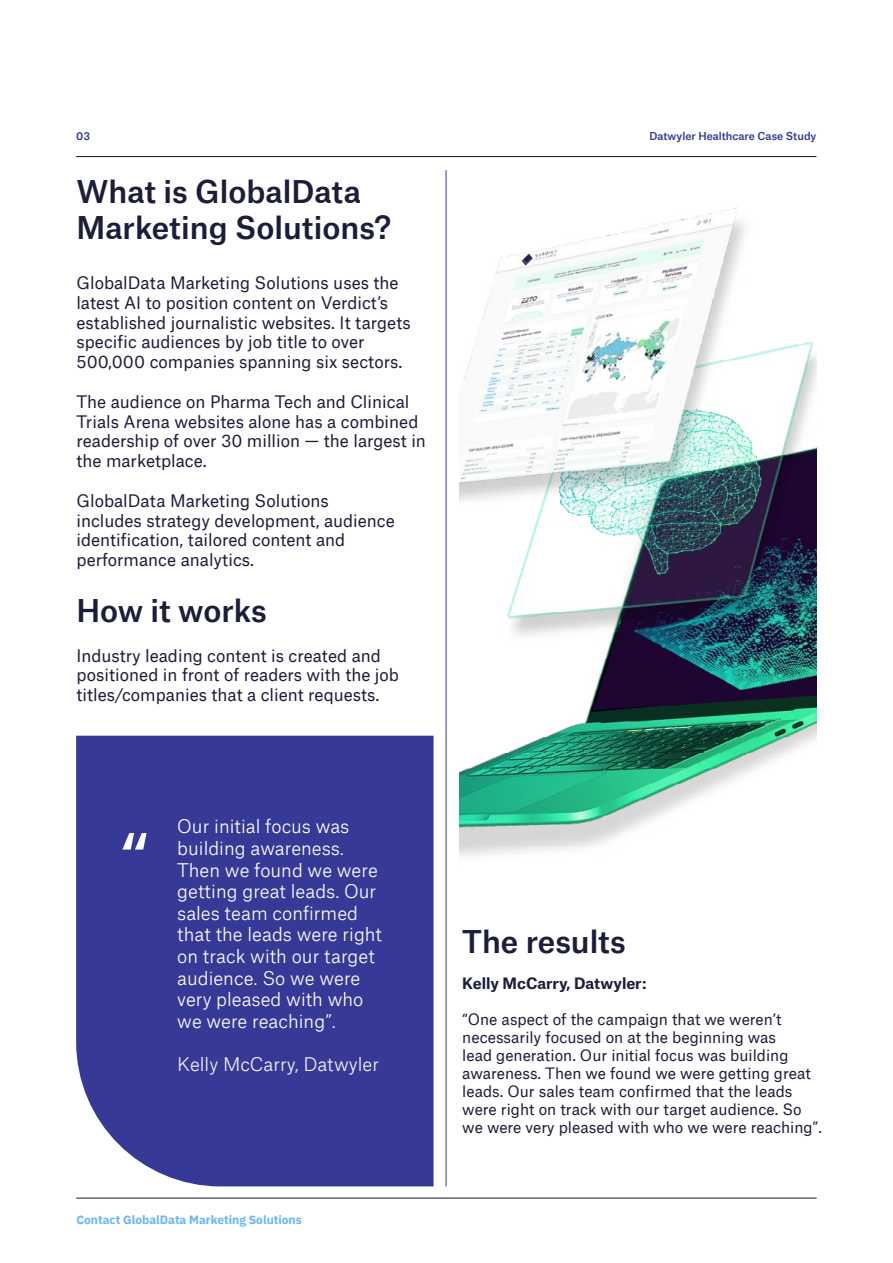
<style>
.page{position:relative;width:893px;height:1263px;background:#fff}
.page>*{position:absolute;margin:0;border:0;box-sizing:border-box;transform-origin:0 0}
.t1{font:75px "Atlas Grotesk Web";color:#fff}
.t2{font:500 30px/36px "Atlas Grotesk Web";color:#1c1d3a}
.t3{font:300 18px/21.6px "Atlas Grotesk Web";color:#fff}
.t4{font:300 18px "Atlas Grotesk Web";color:#f3f3f4}
.t5{font:16.5px/19.8px "Atlas Grotesk Web";color:#1c1d3a}
.t6{font:15px/18px "Atlas Grotesk Web";color:#1c1d3a}
.t7{font:700 15px "Atlas Grotesk Web";color:#1c1d3a}
.t8{font:700 12px "IBM Plex Sans";color:#68b5fb}
.t9{font:500 10.5px "Atlas Grotesk Web";color:#373997}
</style>
<div class="page">
<hr style="left:76px;top:156px;width:740px;height:1px;background:#15152a">
<hr style="left:76px;top:1198px;width:741px;height:1px;background:#15152a">
<hr style="left:446px;top:170px;width:1px;height:1016px;background:#373997">
<img style="left:459px;top:207px;width:358px;height:650px">
<div style="left:76px;top:736px;width:357px;height:450px;background:#373997"></div>
<p class="t9" style="left:76px;top:128px;width:15px">03</p>
<p class="t9" style="left:649px;top:128px;width:168px">Datwyler Healthcare Case Study</p>
<h2 class="t2" style="left:76px;top:171px;width:316px">What is GlobalData<br>Marketing Solutions?</h2>
<p class="t5" style="left:76px;top:271px;width:336px">GlobalData Marketing Solutions uses the latest AI to position content on Verdict’s established journalistic websites. It targets specific audiences by job title to over 500,000 companies spanning six sectors.</p>
<p class="t5" style="left:76px;top:390px;width:351px">The audience on Pharma Tech and Clinical Trials Arena websites alone has a combined readership of over 30 million — the largest in the marketplace.</p>
<p class="t5" style="left:76px;top:489px;width:320px">GlobalData Marketing Solutions includes strategy development, audience identification, tailored content and performance analytics.</p>
<h2 class="t2" style="left:76px;top:589px;width:192px">How it works</h2>
<p class="t5" style="left:76px;top:644px;width:324px">Industry leading content is created and positioned in front of readers with the job titles/companies that a client requests.</p>
<h1 class="t1" style="left:120px;top:801px;width:31px">“</h1>
<p class="t3" style="left:177px;top:814px;width:206px">Our initial focus was building awareness.<br>Then we found we were getting great leads. Our sales team confirmed that the leads were right on track with our target audience. So we were very pleased with who we were reaching”.</p>
<p class="t4" style="left:177px;top:1050px;width:203px">Kelly McCarry, Datwyler</p>
<p class="t8" style="left:76px;top:1210px;width:227px">Contact GlobalData Marketing Solutions</p>
<h2 class="t2" style="left:462px;top:921px;width:165px">The results</h2>
<p class="t7" style="left:462px;top:971px;width:186px">Kelly McCarry, Datwyler:</p>
<p class="t6" style="left:462px;top:1009px;width:361px">“One aspect of the campaign that we weren’t necessarily focused on at the beginning was<br>lead generation. Our initial focus was building awareness. Then we found we were getting great leads. Our sales team confirmed that the leads were right on track with our target audience. So we were very pleased with who we were reaching”.</p>
</div>
